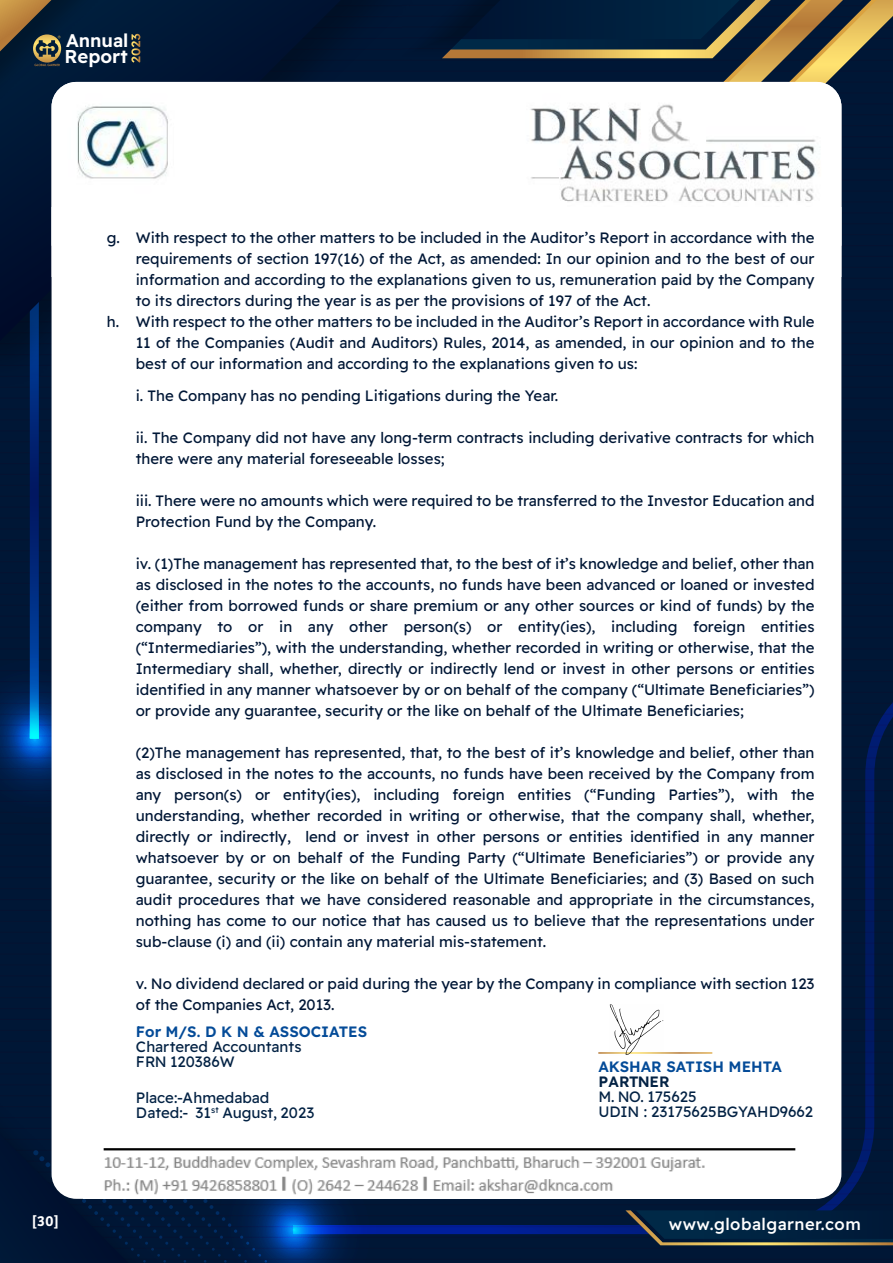
<style>
.page{position:relative;width:893px;height:1263px;background:#001736}
.page>*{position:absolute;margin:0;border:0;box-sizing:border-box;transform-origin:0 0}
.t1{font:600 18.6px "Readex Pro";color:#fff}
.t2{font:600 18.3px "Readex Pro";color:#fff}
.t3{font:500 16.5px "Readex Pro";letter-spacing:.03em;color:#fff}
.t4{font:15px/21px "Readex Pro";color:#001736}
.t5{font:15px/15px "Readex Pro";color:#032244}
.t6{font:600 15px "Readex Pro";color:#044b98}
.t7{font:600 15px "Readex Pro";letter-spacing:-.005em;color:#032244}
.t8{font:600 15px "Bree";color:#fff}
</style>
<div class="page">
<svg style="left:30px;top:397px;width:9px;height:201px;background:#00216f"></svg>
<svg style="left:429px;top:664px;width:464px;height:570px"></svg>
<img style="left:0;top:0;width:438px;height:397px">
<svg style="left:0;top:0;width:341px;height:341px"></svg>
<svg style="left:649px;top:0;width:244px;height:228px"></svg>
<svg style="left:402px;top:0;width:428px;height:58px"></svg>
<svg style="left:625px;top:1210px;width:268px;height:35px"></svg>
<svg style="left:406px;top:1225px;width:23px;height:10px"></svg>
<svg style="left:5px;top:1108px;width:401px;height:155px"></svg>
<svg style="left:29px;top:598px;width:23px;height:281px"></svg>
<svg style="left:0;top:617px;width:52px;height:242px"></svg>
<img style="left:0;top:0;width:159px;height:212px">
<div style="left:52px;top:277px;width:789px;height:922px;background:#fff"></div>
<img style="left:52px;top:82px;width:789px;height:126px">
<img style="left:83px;top:1133px;width:733px;height:66px">
<img style="left:99px;top:1173px;width:520px;height:26px">
<div style="left:52px;top:208px;width:789px;height:69px;background:#fff"></div>
<svg style="left:131px;top:34px;width:9px;height:29px"></svg>
<svg style="left:0;top:0;width:61px;height:66px"></svg>
<hr style="left:598px;top:1052px;width:114px;height:2px;background:#fff">
<img style="left:603px;top:1002px;width:69px;height:54px">
<p class="t2" style="left:66px;top:30px;width:64px">Annual</p>
<p class="t1" style="left:64px;top:45px;width:65px">Report</p>
<p class="t4" style="left:107px;top:227px;width:15px">g.</p>
<p class="t4" style="left:107px;top:311px;width:14px">h.</p>
<p class="t4" style="left:136px;top:227px;width:680px">With respect to the other matters to be included in the Auditor’s Report in accordance with the requirements of section 197(16) of the Act, as amended: In our opinion and to the best of our information and according to the explanations given to us, remuneration paid by the Company to its directors during the year is as per the provisions of 197 of the Act.<br>With respect to the other matters to be included in the Auditor’s Report in accordance with Rule 11 of the Companies (Audit and Auditors) Rules, 2014, as amended, in our opinion and to the best of our information and according to the explanations given to us:</p>
<p class="t4" style="left:136px;top:385px;width:424px">i. The Company has no pending Litigations during the Year.</p>
<p class="t4" style="left:136px;top:427px;width:680px">ii. The Company did not have any long-term contracts including derivative contracts for which there were any material foreseeable losses;</p>
<p class="t4" style="left:136px;top:490px;width:680px">iii. There were no amounts which were required to be transferred to the Investor Education and<br>Protection Fund by the Company.</p>
<p class="t4" style="left:136px;top:553px;width:680px;text-align:justify">iv. (1)The management has represented that, to the best of it’s knowledge and belief, other than as disclosed in the notes to the accounts, no funds have been advanced or loaned or invested (either from borrowed funds or share premium or any other sources or kind of funds) by the company to or in any other person(s) or entity(ies), including foreign entities (“Intermediaries”), with the understanding, whether recorded in writing or otherwise, that the Intermediary shall, whether, directly or indirectly lend or invest in other persons or entities identified in any manner whatsoever by or on behalf of the company (“Ultimate Beneficiaries”) or provide any guarantee, security or the like on behalf of the Ultimate Beneficiaries;</p>
<p class="t4" style="left:136px;top:742px;width:680px;text-align:justify">(2)The management has represented, that, to the best of it’s knowledge and belief, other than as disclosed in the notes to the accounts, no funds have been received by the Company from any person(s) or entity(ies), including foreign entities (“Funding Parties”), with the understanding, whether recorded in writing or otherwise, that the company shall, whether, directly or indirectly, lend or invest in other persons or entities identified in any manner whatsoever by or on behalf of the Funding Party (“Ultimate Beneficiaries”) or provide any guarantee, security or the like on behalf of the Ultimate Beneficiaries; and (3) Based on such audit procedures that we have considered reasonable and appropriate in the circumstances, nothing has come to our notice that has caused us to believe that the representations under sub-clause (i) and (ii) contain any material mis-statement.</p>
<p class="t4" style="left:136px;top:973px;width:680px">v. No dividend declared or paid during the year by the Company in compliance with section 123 of the Companies Act, 2013.</p>
<p class="t6" style="left:136px;top:1023px;width:233px">For M/S. D K N &amp; ASSOCIATES</p>
<p class="t5" style="left:136px;top:1039px;width:167px">Chartered Accountants<br>FRN 120386W</p>
<p class="t5" style="left:136px;top:1090px;width:180px">Place:-Ahmedabad<br>Dated:- 31<sup>st</sup> August, 2023</p>
<p class="t6" style="left:598px;top:1057px;width:185px">AKSHAR SATISH MEHTA</p>
<p class="t7" style="left:598px;top:1073px;width:73px">PARTNER</p>
<p class="t5" style="left:598px;top:1090px;width:216px">M. NO. 175625<br>UDIN : 23175625BGYAHD9662</p>
<p class="t8" style="left:32px;top:1210px;width:28px">[30]</p>
<p class="t3" style="left:669px;top:1214px;width:194px">www.globalgarner.com</p>
</div>
